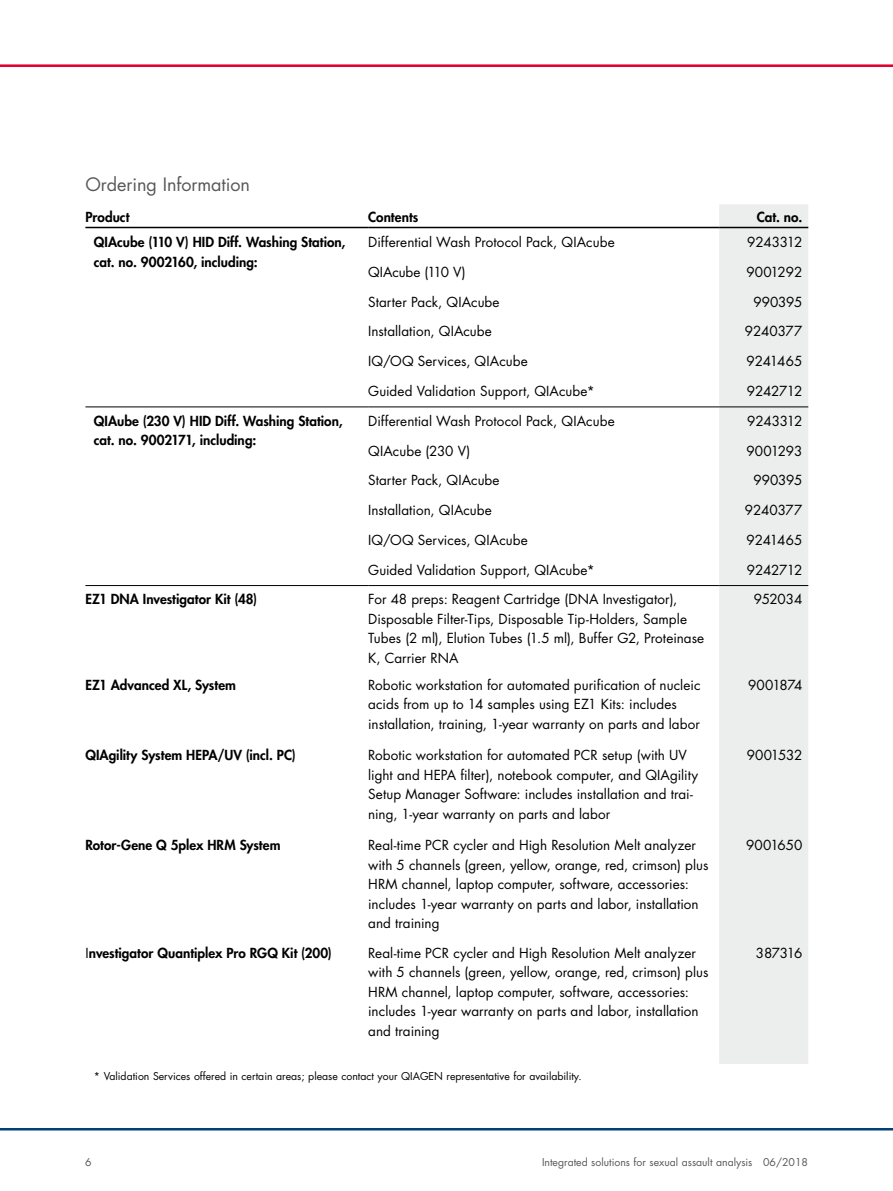
<style>
.page{position:relative;width:893px;height:1191px;background:#fff}
.page>*{position:absolute;margin:0;border:0;box-sizing:border-box;transform-origin:0 0}
.t1{font:18px "Futura Std";letter-spacing:-.005em;color:#58585a}
.t2{font:13.5px/19.5px "Futura Std";letter-spacing:.005em;color:#000}
.t3{font:800 13.5px/19.5px "Futura Std";letter-spacing:.005em;color:#000}
.t4{font:13.5px "Futura Std";letter-spacing:-.02em;color:#000}
.t5{font:13.5px "Futura Std";letter-spacing:-.015em;color:#000}
.t6{font:13.5px "Futura Std";letter-spacing:-.06em;color:#000}
.t7{font:13.5px "Futura Std";letter-spacing:-.03em;color:#000}
.t8{font:10.5px "Futura Std";color:#000}
.t9{font:10.5px "Futura Std";color:#58585a}
.s1{font-weight:400}
</style>
<div class="page">
<hr style="left:0;top:65px;width:893px;height:2px;background:#e20030">
<hr style="left:0;top:1128px;width:893px;height:2px;background:#004178">
<div style="left:719px;top:204px;width:89px;height:860px;background:#eceded"></div>
<hr style="left:85px;top:227px;width:283px;height:1px;background:#000">
<hr style="left:368px;top:227px;width:351px;height:1px;background:#000">
<hr style="left:719px;top:227px;width:89px;height:1px;background:#000">
<hr style="left:85px;top:406px;width:283px;height:1px;background:#000">
<hr style="left:368px;top:406px;width:351px;height:1px;background:#000">
<hr style="left:719px;top:406px;width:89px;height:1px;background:#000">
<hr style="left:85px;top:585px;width:283px;height:1px;background:#000">
<hr style="left:368px;top:585px;width:351px;height:1px;background:#000">
<hr style="left:719px;top:585px;width:89px;height:1px;background:#000">
<h1 class="t1" style="left:85px;top:173px;width:166px">Ordering Information</h1>
<p class="t3" style="left:85px;top:207px;width:45px">Product</p>
<p class="t3" style="left:368px;top:207px;width:52px">Contents</p>
<p class="t3" style="left:757px;top:207px;width:47px">Cat. no.</p>
<p class="t3" style="left:94px;top:232px;width:253px">QIAcube (110 V) HID Diff. Washing Station, cat. no. 9002160, including:</p>
<p class="t2" style="left:368px;top:232px;width:248px">Differential Wash Protocol Pack, QIAcube</p>
<p class="t4" style="left:747px;top:233px;width:57px">9243312</p>
<p class="t2" style="left:368px;top:262px;width:99px">QIAcube (110 V)</p>
<p class="t2" style="left:746px;top:262px;width:57px">9001292</p>
<p class="t2" style="left:368px;top:292px;width:133px">Starter Pack, QIAcube</p>
<p class="t2" style="left:753px;top:292px;width:50px">990395</p>
<p class="t2" style="left:368px;top:322px;width:125px">Installation, QIAcube</p>
<p class="t2" style="left:745px;top:322px;width:59px">9240377</p>
<p class="t2" style="left:368px;top:351px;width:161px">IQ/OQ Services, QIAcube</p>
<p class="t2" style="left:746px;top:351px;width:57px">9241465</p>
<p class="t2" style="left:368px;top:381px;width:228px">Guided Validation Support, QIAcube*</p>
<p class="t4" style="left:747px;top:382px;width:57px">9242712</p>
<p class="t3" style="left:94px;top:411px;width:250px">QIAube (230 V) HID Diff. Washing Station, cat. no. 9002171, including:</p>
<p class="t2" style="left:368px;top:411px;width:248px">Differential Wash Protocol Pack, QIAcube</p>
<p class="t4" style="left:747px;top:412px;width:57px">9243312</p>
<p class="t2" style="left:368px;top:441px;width:104px">QIAcube (230 V)</p>
<p class="t5" style="left:746px;top:442px;width:57px">9001293</p>
<p class="t2" style="left:368px;top:471px;width:133px">Starter Pack, QIAcube</p>
<p class="t2" style="left:753px;top:471px;width:50px">990395</p>
<p class="t2" style="left:368px;top:500px;width:125px">Installation, QIAcube</p>
<p class="t2" style="left:745px;top:500px;width:59px">9240377</p>
<p class="t2" style="left:368px;top:530px;width:161px">IQ/OQ Services, QIAcube</p>
<p class="t2" style="left:746px;top:530px;width:57px">9241465</p>
<p class="t2" style="left:368px;top:560px;width:228px">Guided Validation Support, QIAcube*</p>
<p class="t4" style="left:747px;top:561px;width:57px">9242712</p>
<p class="t3" style="left:85px;top:589px;width:173px">EZ1 DNA Investigator Kit (48)</p>
<p class="t2" style="left:368px;top:590px;width:338px">For 48 preps: Reagent Cartridge (DNA Investigator), Disposable Filter-Tips, Disposable Tip-Holders, Sample Tubes (2 ml), Elution Tubes (1.5 ml), Buffer G2, Proteinase K, Carrier RNA</p>
<p class="t2" style="left:754px;top:590px;width:50px">952034</p>
<p class="t3" style="left:85px;top:675px;width:152px">EZ1 Advanced XL, System</p>
<p class="t2" style="left:368px;top:675px;width:334px">Robotic workstation for automated purification of nucleic acids from up to 14 samples using EZ1 Kits: includes installation, training, 1-year warranty on parts and labor</p>
<p class="t6" style="left:748px;top:676px;width:56px">9001874</p>
<p class="t3" style="left:85px;top:745px;width:212px">QIAgility System HEPA/UV (incl. PC)</p>
<p class="t2" style="left:368px;top:745px;width:332px">Robotic workstation for automated PCR setup (with UV light and HEPA filter), notebook computer, and QIAgility Setup Manager Software: includes installation and trai&shy;ning, 1-year warranty on parts and labor</p>
<p class="t7" style="left:747px;top:746px;width:57px">9001532</p>
<p class="t3" style="left:85px;top:835px;width:197px">Rotor-Gene Q 5plex HRM System</p>
<p class="t2" style="left:368px;top:835px;width:342px">Real-time PCR cycler and High Resolution Melt analyzer with 5 channels (green, yellow, orange, red, crimson) plus HRM channel, laptop computer, software, accessories: includes 1-year warranty on parts and labor, installation and training</p>
<p class="t2" style="left:746px;top:835px;width:58px">9001650</p>
<p class="t3" style="left:85px;top:943px;width:248px"><span class="s1">I</span>nvestigator Quantiplex Pro RGQ Kit (200)</p>
<p class="t2" style="left:368px;top:943px;width:342px">Real-time PCR cycler and High Resolution Melt analyzer with 5 channels (green, yellow, orange, red, crimson) plus HRM channel, laptop computer, software, accessories: includes 1-year warranty on parts and labor, installation and training</p>
<p class="t2" style="left:756px;top:943px;width:48px">387316</p>
<p class="t8" style="left:94px;top:1069px;width:489px">* Validation Services offered in certain areas; please contact your QIAGEN representative for availability.</p>
<p class="t9" style="left:85px;top:1155px;width:8px">6</p>
<p class="t9" style="left:542px;top:1155px;width:267px">Integrated solutions for sexual assault analysis 06/2018</p>
</div>
